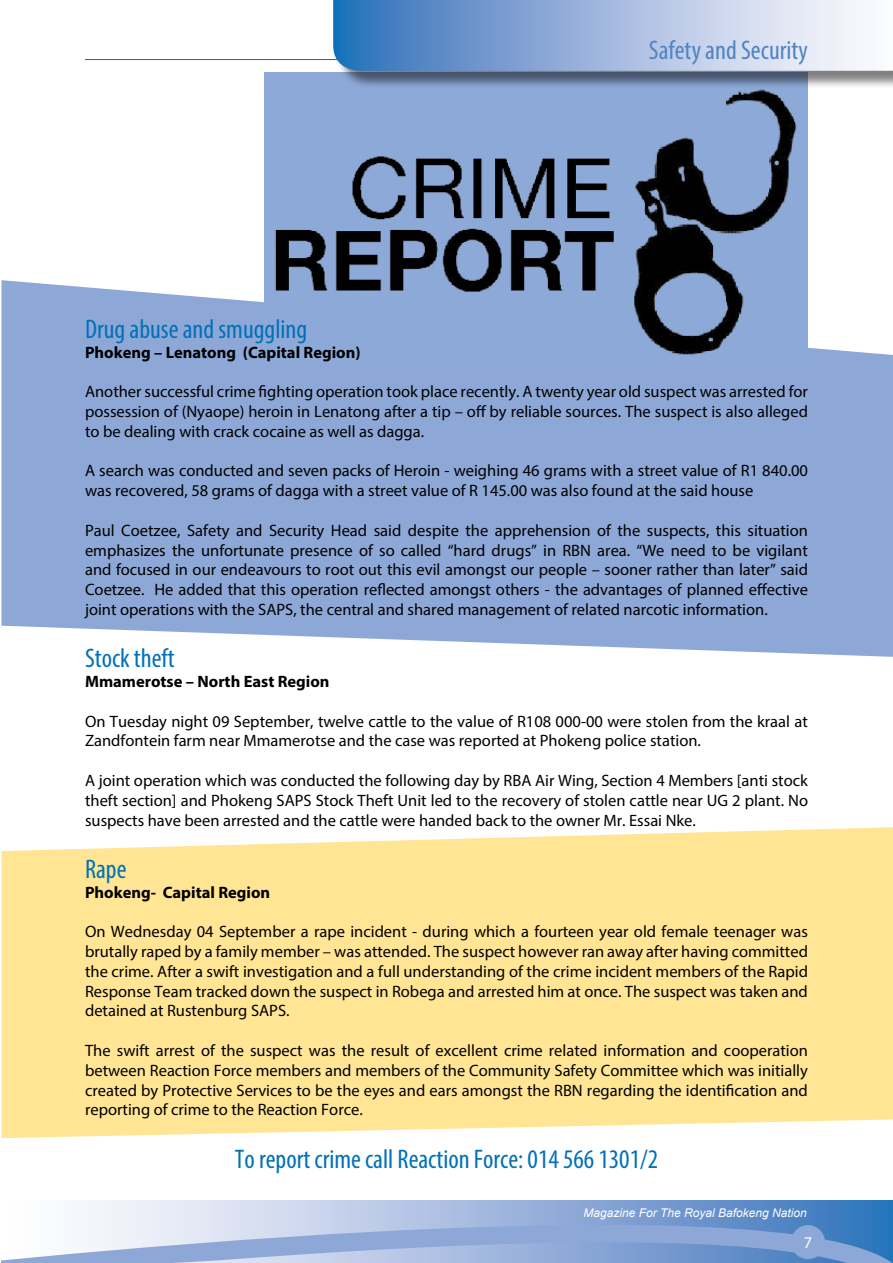
<style>
.page{position:relative;width:893px;height:1263px;background:#fff}
.page>*{position:absolute;margin:0;border:0;box-sizing:border-box;transform-origin:0 0}
.t1{font:condensed 27px "Myriad Pro";color:#0271b8}
.t2{font:condensed 27px "Myriad Pro";color:#5084c3}
.t3{font:16.5px/19.8px "Myriad Pro";color:#000;text-align:justify}
.t4{font:700 16.5px "Myriad Pro";color:#000}
.t5{font:16.5px "Myriad Pro";color:#fff}
.t6{font:italic 12px "Arial";color:#fff}
</style>
<div class="page">
<svg style="left:2px;top:1200px;width:891px;height:63px;background:#a1b9de"></svg>
<div style="left:791px;top:1225px;width:34px;height:34px;background:#8da8d7;border-radius:50%"></div>
<hr style="left:85px;top:59px;width:808px;height:1px;background:#0271b8">
<svg style="left:1px;top:280px;width:892px;height:377px;background:#95aeda"></svg>
<img style="left:265px;top:83px;width:543px;height:280px">
<div style="left:335px;top:0;width:558px;height:90px;background:#000;opacity:.5"></div>
<svg style="left:333px;top:0;width:560px;height:71px;background:#9fb9de"></svg>
<div style="left:1px;top:827px;width:892px;height:311px;background:#ffe594"></div>
<div style="left:579px;top:1127px;width:229px;height:10px;background:#fff"></div>
<h1 class="t2" style="left:649px;top:34px;width:161px">Safety and Security</h1>
<h1 class="t1" style="left:85px;top:312px;width:224px">Drug abuse and smuggling</h1>
<p class="t4" style="left:85px;top:341px;width:277px">Phokeng – Lenatong (Capital Region)</p>
<p class="t3" style="left:85px;top:381px;width:724px">Another successful crime fighting operation took place recently. A twenty year old suspect was arrested for possession of (Nyaope) heroin in Lenatong after a tip – off by reliable sources. The suspect is also alleged to be dealing with crack cocaine as well as dagga.</p>
<p class="t3" style="left:85px;top:461px;width:724px">A search was conducted and seven packs of Heroin - weighing 46 grams with a street value of R1 840.00 was recovered, 58 grams of dagga with a street value of R 145.00 was also found at the said house</p>
<p class="t3" style="left:85px;top:520px;width:724px">Paul Coetzee, Safety and Security Head said despite the apprehension of the suspects, this situation emphasizes the unfortunate presence of so called “hard drugs” in RBN area. “We need to be vigilant and focused in our endeavours to root out this evil amongst our people – sooner rather than later” said Coetzee. He added that this operation reflected amongst others - the advantages of planned effective joint operations with the SAPS, the central and shared management of related narcotic information.</p>
<h1 class="t1" style="left:85px;top:642px;width:91px">Stock theft</h1>
<p class="t4" style="left:85px;top:671px;width:246px">Mmamerotse – North East Region</p>
<p class="t3" style="left:85px;top:711px;width:724px">On Tuesday night 09 September, twelve cattle to the value of R108 000-00 were stolen from the kraal at<br>Zandfontein farm near Mmamerotse and the case was reported at Phokeng police station.</p>
<p class="t3" style="left:85px;top:770px;width:724px">A joint operation which was conducted the following day by RBA Air Wing, Section 4 Members [anti stock theft section] and Phokeng SAPS Stock Theft Unit led to the recovery of stolen cattle near UG 2 plant. No suspects have been arrested and the cattle were handed back to the owner Mr. Essai Nke.</p>
<h1 class="t1" style="left:85px;top:852px;width:43px">Rape</h1>
<p class="t4" style="left:85px;top:881px;width:187px">Phokeng- Capital Region</p>
<p class="t3" style="left:85px;top:921px;width:724px">On Wednesday 04 September a rape incident - during which a fourteen year old female teenager was brutally raped by a family member – was attended. The suspect however ran away after having committed the crime. After a swift investigation and a full understanding of the crime incident members of the Rapid Response Team tracked down the suspect in Robega and arrested him at once. The suspect was taken and detained at Rustenburg SAPS.</p>
<p class="t3" style="left:85px;top:1040px;width:724px">The swift arrest of the suspect was the result of excellent crime related information and cooperation between Reaction Force members and members of the Community Safety Committee which was initially created by Protective Services to be the eyes and ears amongst the RBN regarding the identification and reporting of crime to the Reaction Force.</p>
<h1 class="t1" style="left:235px;top:1142px;width:425px">To report crime call Reaction Force: 014 566 1301/2</h1>
<p class="t6" style="left:583px;top:1205px;width:225px">Magazine For The Royal Bafokeng Nation</p>
<p class="t5" style="left:804px;top:1232px;width:10px">7</p>
</div>
